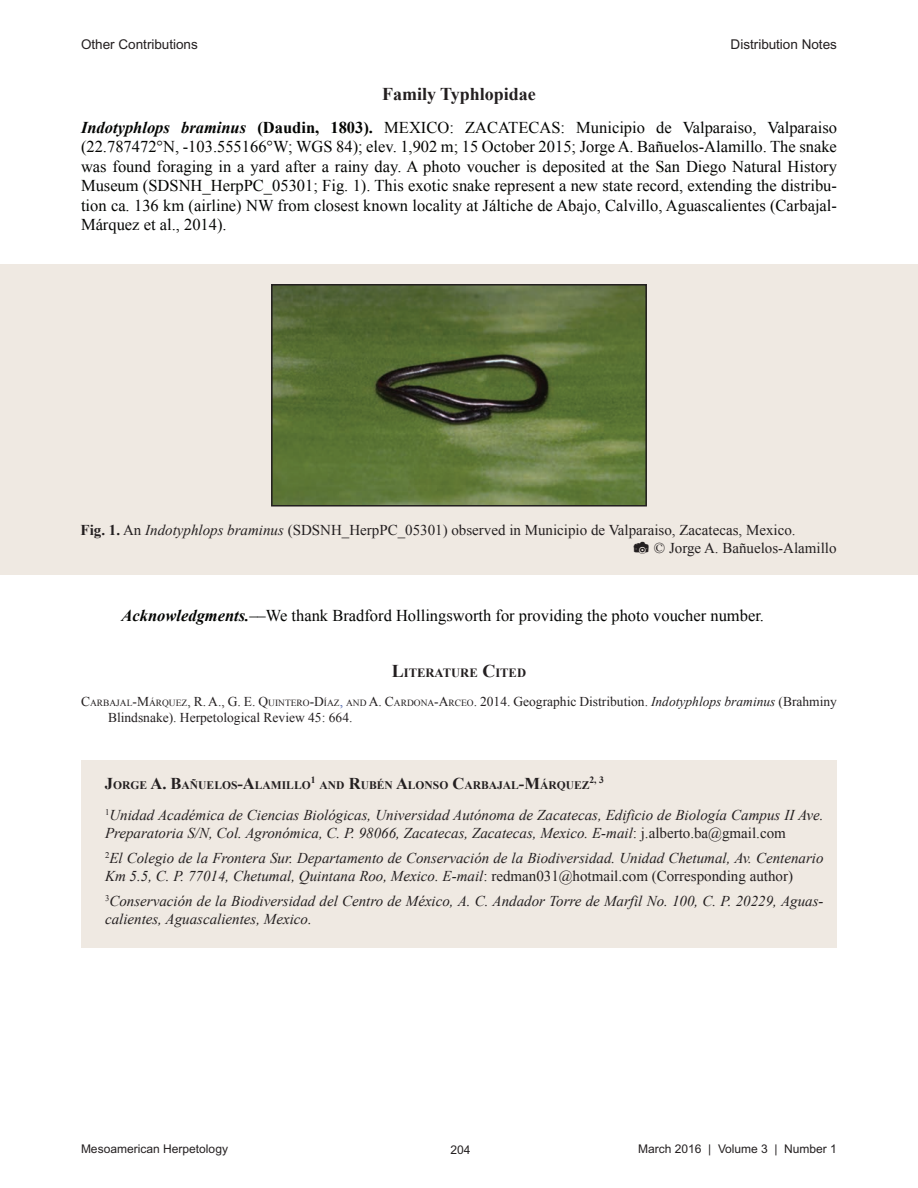
<style>
.page{position:relative;width:918px;height:1188px;background:#fff}
.page>*{position:absolute;margin:0;border:0;box-sizing:border-box;transform-origin:0 0}
.t1{font:700 18px "Times New Roman";color:#231f20}
.t2{font:16.5px/19.5px "Times New Roman";color:#040503;text-align:justify}
.t3{font:italic 15px/18px "Times New Roman";color:#231f20}
.t4{font:15px/18px "Times New Roman";color:#231f20}
.t5{font:13.5px/16.2px "Times New Roman";color:#231f20}
.t6{font:13.5px "Arial";color:#231f20}
.t7{font:700 12.6px "Times New Roman";color:#231f20}
.t8{font:12px "Arial";color:#231f20}
.t9{font:700 11.55px "Times New Roman";color:#231f20}
.t10{font:700 9.6px "Times New Roman";color:#231f20}
.t11{font:9.45px "Times New Roman";color:#231f20}
.s1{font-weight:700;font-style:italic}
.s2{font-weight:700}
.s3{font-style:italic}
.s4{font-family:"Kamera Dings";font-size:21px}
.s5{font-size:18px}
.s6{font-size:13.5px}
.s7{font-size:9.45px}
.s8{font-style:inherit}
.s9{color:#3853a3}
.s10{font-size:16.5px}
.s11{font-style:normal}
</style>
<div class="page">
<div style="left:81px;top:760px;width:756px;height:188px;background:#efe9e2"></div>
<div style="left:0;top:264px;width:918px;height:311px;background:#efe9e2"></div>
<img style="left:274px;top:287px;width:370px;height:217px">
<div style="left:271px;top:284px;width:376px;height:223px;border:2px solid #231f20"></div>
<p class="t6" style="left:81px;top:37px;width:118px">Other Contributions</p>
<p class="t6" style="left:731px;top:37px;width:108px">Distribution Notes</p>
<p class="t1" style="left:382px;top:84px;width:155px">Family Typhlopidae</p>
<p class="t2" style="left:81px;top:117px;width:758px"><span class="s1">Indotyphlops braminus</span> <span class="s2">(Daudin, 1803).</span> MEXICO: ZACATECAS: Municipio de Valparaiso, Valparaiso (22.787472°N, -103.555166°W; WGS 84); elev. 1,902 m; 15 October 2015; Jorge A. Bañuelos-Alamillo. The snake was found foraging in a yard after a rainy day. A photo voucher is deposited at the San Diego Natural History Museum (SDSNH_HerpPC_05301; Fig. 1). This exotic snake represent a new state record, extending the distribu&shy;tion ca. 136 km (airline) NW from closest known locality at Jáltiche de Abajo, Calvillo, Aguascalientes (Carbajal-Márquez et al., 2014).</p>
<p class="t4" style="left:632px;top:521px;width:206px;text-indent:-552px"><span class="s2">Fig. 1.</span> An <span class="s3">Indotyphlops braminus</span> (SDSNH_HerpPC_05301) observed in Municipio de Valparaiso, Zacatecas, Mexico.<br><span class="s4">'</span> © Jorge A. Bañuelos-Alamillo</p>
<p class="t2" style="left:122px;top:606px;width:644px"><span class="s1">Acknowledgments.</span>––We thank Bradford Hollingsworth for providing the photo voucher number.</p>
<p class="t7" style="left:392px;top:665px;width:136px"><span class="s5">L</span>ITERATURE <span class="s5">C</span>ITED</p>
<p class="t11" style="left:81px;top:698px;width:29px"><span class="s6">C</span>ARBAJA</p>
<p class="t5" style="left:108px;top:693px;width:731px;text-indent:19px"><span class="s7">L</span><span class="s8">-M</span><span class="s7">ÁRQUEZ</span><span class="s8">, R. A., G. E. Q</span><span class="s7">UINTERO</span><span class="s8">-D</span><span class="s7">ÍAZ</span><span class="s9">,</span> <span class="s7">AND</span> <span class="s8">A. C</span><span class="s7">ARDONA</span><span class="s8">-A</span><span class="s7">RCEO</span><span class="s8">.</span> 2014. Geographic Distribution. <span class="s3">Indotyphlops braminus</span> (Brahminy<br>Blindsnake). Herpetological Review 45: 664.</p>
<p class="t9" style="left:105px;top:778px;width:207px"><span class="s10">J</span>ORGE <span class="s10">A. B</span>AÑUELOS<span class="s10">-A</span>LAMILLO</p>
<p class="t10" style="left:311px;top:775px;width:6px">1</p>
<p class="t9" style="left:320px;top:778px;width:271px">AND <span class="s10">R</span>UBÉN <span class="s10">A</span>LONSO <span class="s10">C</span>ARBAJAL<span class="s10">-M</span>ÁRQUEZ</p>
<p class="t10" style="left:589px;top:775px;width:16px">2, 3</p>
<p class="t3" style="left:105px;top:806px;width:720px"><sup>1</sup>Unidad Académica de Ciencias Biológicas, Universidad Autónoma de Zacatecas, Edificio de Biología Campus II Ave.<br>Preparatoria S/N, Col. Agronómica, C. P. 98066, Zacatecas, Zacatecas, Mexico. E-mail<span class="s11">: j.alberto.ba@gmail.com</span></p>
<p class="t3" style="left:105px;top:849px;width:720px"><sup>2</sup>El Colegio de la Frontera Sur. Departamento de Conservación de la Biodiversidad. Unidad Chetumal, Av. Centenario<br>Km 5.5, C. P. 77014, Chetumal, Quintana Roo, Mexico. E-mail<span class="s11">: redman031@hotmail.com (Corresponding author)</span></p>
<p class="t3" style="left:105px;top:892px;width:720px"><sup>3</sup>Conservación de la Biodiversidad del Centro de México, A. C. Andador Torre de Marfil No. 100, C. P. 20229, Aguas&shy;calientes, Aguascalientes, Mexico.</p>
<p class="t8" style="left:81px;top:1142px;width:149px">Mesoamerican Herpetology</p>
<p class="t8" style="left:450px;top:1143px;width:22px">204</p>
<p class="t8" style="left:638px;top:1142px;width:200px">March 2016 | Volume 3 | Number 1</p>
</div>
